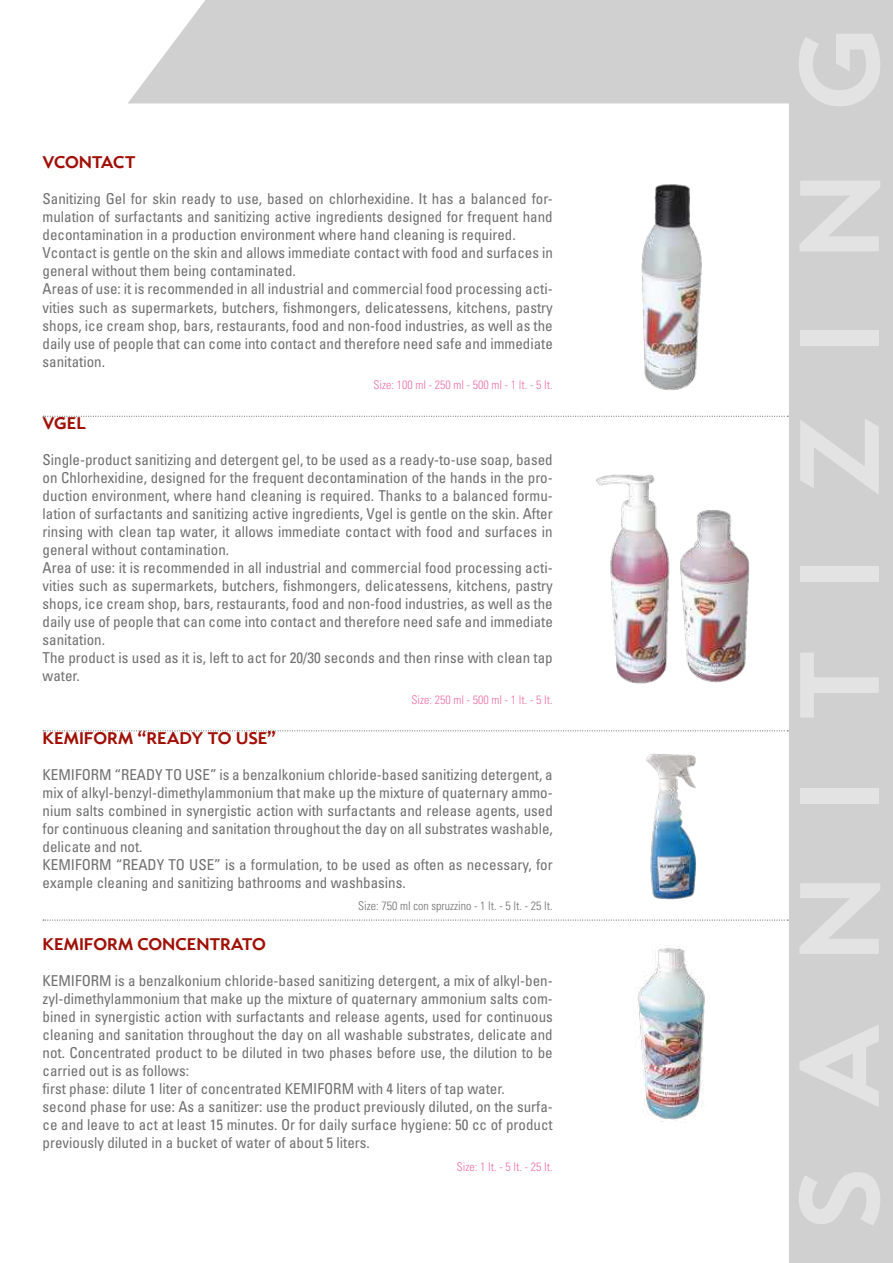
<style>
.page{position:relative;width:893px;height:1263px;background:#fff}
.page>*{position:absolute;margin:0;border:0;box-sizing:border-box;transform-origin:0 0}
.t1{font:700 18px "Opel Sans";color:#a01007}
.t2{font:700 18px "Opel Sans";letter-spacing:-.02em;color:#a01007}
.t3{font:condensed 15px/18px "Univers LT Std";color:#706f6f}
.t4{font:300 condensed 12px "Univers LT Std";color:#ed6ea7}
.t5{font:300 condensed 12px "Univers LT Std";color:#706f6f}
</style>
<div class="page">
<div style="left:789px;top:0;width:104px;height:1263px;background:#d0d0d0"></div>
<div style="left:128px;top:0;width:661px;height:103px;background:#d0d0d0"></div>
<img style="left:641px;top:184px;width:61px;height:206px">
<img style="left:596px;top:474px;width:74px;height:210px">
<img style="left:680px;top:510px;width:70px;height:173px">
<svg style="left:43px;top:416px;width:745px;height:1px"></svg>
<svg style="left:43px;top:730px;width:745px;height:1px"></svg>
<svg style="left:43px;top:919px;width:745px;height:2px"></svg>
<img style="left:635px;top:945px;width:70px;height:177px">
<img style="left:646px;top:754px;width:51px;height:146px">
<p class="t2" style="left:43px;top:151px;width:94px">VCONTACT</p>
<p class="t3" style="left:43px;top:190px;width:512px">Sanitizing Gel for skin ready to use, based on chlorhexidine. It has a balanced for&shy;mulation of surfactants and sanitizing active ingredients designed for frequent hand decontamination in a production environment where hand cleaning is required.<br>Vcontact is gentle on the skin and allows immediate contact with food and surfaces in general without them being contaminated.<br>Areas of use: it is recommended in all industrial and commercial food processing acti&shy;vities such as supermarkets, butchers, fishmongers, delicatessens, kitchens, pastry shops, ice cream shop, bars, restaurants, food and non-food industries, as well as the daily use of people that can come into contact and therefore need safe and immediate sanitation.</p>
<p class="t4" style="left:374px;top:378px;width:181px">Size: 100 ml - 250 ml - 500 ml - 1 lt. - 5 lt.</p>
<p class="t1" style="left:43px;top:412px;width:45px">VGEL</p>
<p class="t3" style="left:43px;top:450px;width:512px">Single-product sanitizing and detergent gel, to be used as a ready-to-use soap, based on Chlorhexidine, designed for the frequent decontamination of the hands in the pro&shy;duction environment, where hand cleaning is required. Thanks to a balanced formu&shy;lation of surfactants and sanitizing active ingredients, Vgel is gentle on the skin. After rinsing with clean tap water, it allows immediate contact with food and surfaces in general without contamination.<br>Area of use: it is recommended in all industrial and commercial food processing acti&shy;vities such as supermarkets, butchers, fishmongers, delicatessens, kitchens, pastry shops, ice cream shop, bars, restaurants, food and non-food industries, as well as the daily use of people that can come into contact and therefore need safe and immediate sanitation.<br>The product is used as it is, left to act for 20/30 seconds and then rinse with clean tap water.</p>
<p class="t4" style="left:412px;top:692px;width:143px">Size: 250 ml - 500 ml - 1 lt. - 5 lt.</p>
<p class="t1" style="left:43px;top:726px;width:235px">KEMIFORM “READY TO USE”</p>
<p class="t3" style="left:43px;top:765px;width:512px">KEMIFORM “READY TO USE” is a benzalkonium chloride-based sanitizing detergent, a mix of alkyl-benzyl-dimethylammonium that make up the mixture of quaternary ammo&shy;nium salts combined in synergistic action with surfactants and release agents, used for continuous cleaning and sanitation throughout the day on all substrates washable, delicate and not.<br>KEMIFORM “READY TO USE” is a formulation, to be used as often as necessary, for example cleaning and sanitizing bathrooms and washbasins.</p>
<p class="t5" style="left:358px;top:899px;width:196px">Size: 750 ml con spruzzino - 1 lt. - 5 lt. - 25 lt.</p>
<p class="t1" style="left:43px;top:933px;width:225px">KEMIFORM CONCENTRATO</p>
<p class="t3" style="left:43px;top:971px;width:512px">KEMIFORM is a benzalkonium chloride-based sanitizing detergent, a mix of alkyl-ben&shy;zyl-dimethylammonium that make up the mixture of quaternary ammonium salts com&shy;bined in synergistic action with surfactants and release agents, used for continuous cleaning and sanitation throughout the day on all washable substrates, delicate and not. Concentrated product to be diluted in two phases before use, the dilution to be carried out is as follows:<br>first phase: dilute 1 liter of concentrated KEMIFORM with 4 liters of tap water.<br>second phase for use: As a sanitizer: use the product previously diluted, on the surfa&shy;ce and leave to act at least 15 minutes. Or for daily surface hygiene: 50 cc of product previously diluted in a bucket of water of about 5 liters.</p>
<p class="t4" style="left:457px;top:1159px;width:97px">Size: 1 lt. - 5 lt. - 25 lt.</p>
</div>
